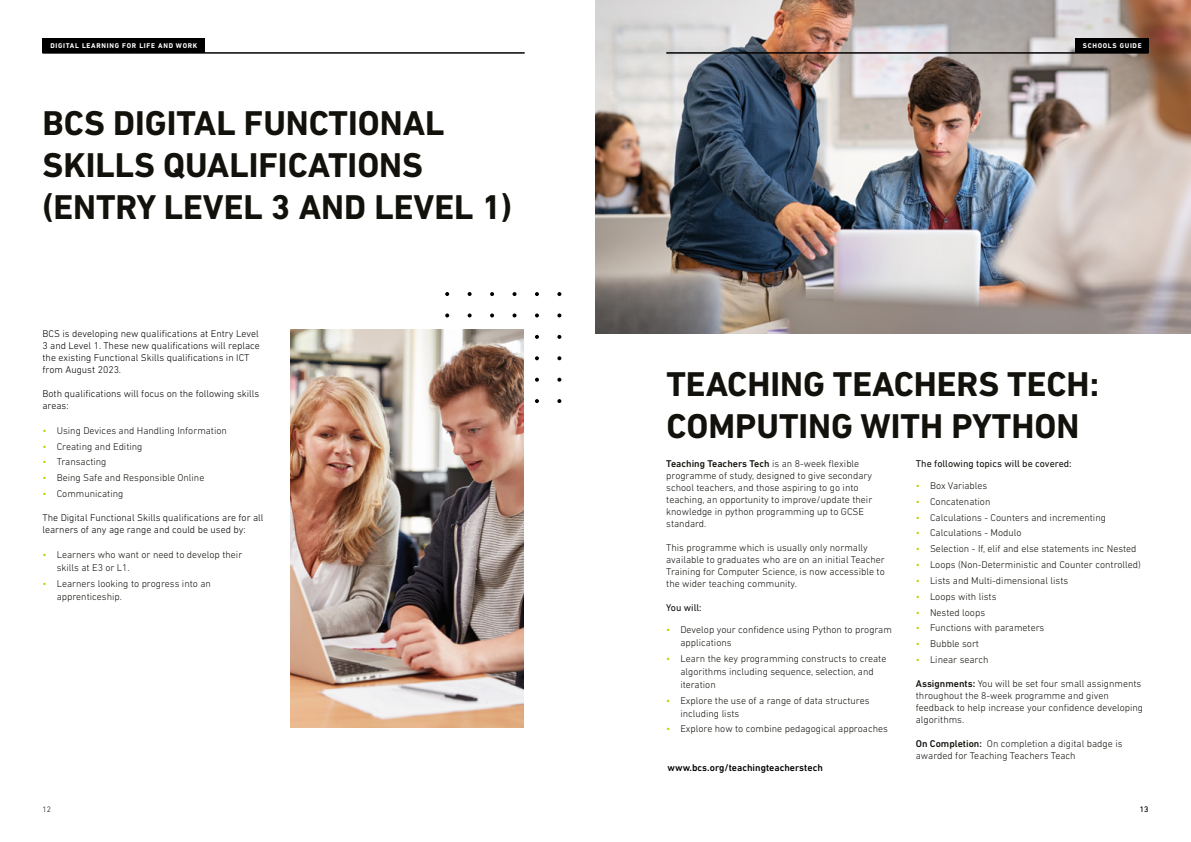
<style>
.page{position:relative;width:1191px;height:842px;background:#fff}
.page>*{position:absolute;margin:0;border:0;box-sizing:border-box;transform-origin:0 0}
.t1{font:700 35px/42px "DIN Next LT Pro";color:#12110c}
.t2{font:300 10px/12px "DIN Next LT Pro";color:#12110c}
.t3{font:300 10px/12px "DIN Next LT Pro";color:#000}
.t4{font:10px "DIN Next LT Pro";color:#12110c}
.t5{font:500 10px "DIN Next LT Pro";color:#000}
.t6{font:300 8px "DIN Next LT Pro";color:#000}
.t7{font:700 7px "DIN Next LT Pro";letter-spacing:.1em;color:#fff}
.s1{color:#bccf00}
.s2{font-weight:500}
</style>
<div class="page">
<svg style="left:445px;top:292px;width:4px;height:4px"></svg>
<svg style="left:445px;top:313px;width:4px;height:4px"></svg>
<svg style="left:467px;top:292px;width:4px;height:4px"></svg>
<svg style="left:467px;top:313px;width:4px;height:4px"></svg>
<svg style="left:490px;top:292px;width:4px;height:4px"></svg>
<svg style="left:490px;top:313px;width:4px;height:4px"></svg>
<svg style="left:512px;top:292px;width:4px;height:4px"></svg>
<svg style="left:512px;top:313px;width:4px;height:4px"></svg>
<svg style="left:535px;top:292px;width:4px;height:4px"></svg>
<svg style="left:535px;top:378px;width:4px;height:4px"></svg>
<svg style="left:535px;top:335px;width:4px;height:4px"></svg>
<svg style="left:535px;top:313px;width:4px;height:4px"></svg>
<svg style="left:535px;top:399px;width:4px;height:4px"></svg>
<svg style="left:535px;top:356px;width:4px;height:4px"></svg>
<svg style="left:557px;top:292px;width:4px;height:4px"></svg>
<svg style="left:557px;top:378px;width:4px;height:4px"></svg>
<svg style="left:557px;top:335px;width:4px;height:4px"></svg>
<svg style="left:557px;top:313px;width:4px;height:4px"></svg>
<svg style="left:557px;top:399px;width:4px;height:4px"></svg>
<svg style="left:557px;top:356px;width:4px;height:4px"></svg>
<img style="left:291px;top:329px;width:232px;height:398px">
<img style="left:595px;top:0;width:596px;height:333px">
<div style="left:43px;top:38px;width:162px;height:14px;background:#000"></div>
<div style="left:1075px;top:38px;width:73px;height:14px;background:#000"></div>
<hr style="left:43px;top:52px;width:481px;height:1px;background:#000">
<hr style="left:666px;top:52px;width:482px;height:1px;background:#000">
<p class="t7" style="left:50px;top:41px;width:148px">DIGITAL LEARNING FOR LIFE AND WORK</p>
<p class="t7" style="left:1082px;top:41px;width:60px">SCHOOLS GUIDE</p>
<h1 class="t1" style="left:43px;top:102px;width:471px">BCS DIGITAL FUNCTIONAL<br>SKILLS QUALIFICATIONS (ENTRY LEVEL 3 AND LEVEL 1)</h1>
<p class="t3" style="left:43px;top:327px;width:219px">BCS is developing new qualifications at Entry Level 3 and Level 1. These new qualifications will replace the existing Functional Skills qualifications in ICT from August 2023.</p>
<p class="t3" style="left:43px;top:387px;width:218px">Both qualifications will focus on the following skills areas:</p>
<p class="t2" style="left:43px;top:424px;width:186px"><span class="s1">•</span> Using Devices and Handling Information</p>
<p class="t2" style="left:43px;top:440px;width:101px"><span class="s1">•</span> Creating and Editing</p>
<p class="t2" style="left:43px;top:456px;width:65px"><span class="s1">•</span> Transacting</p>
<p class="t2" style="left:43px;top:472px;width:163px"><span class="s1">•</span> Being Safe and Responsible Online</p>
<p class="t2" style="left:43px;top:487px;width:82px"><span class="s1">•</span> Communicating</p>
<p class="t3" style="left:43px;top:511px;width:222px">The Digital Functional Skills qualifications are for all learners of any age range and could be used by:</p>
<p class="t2" style="left:57px;top:548px;width:187px;line-height:13px;text-indent:-14px"><span class="s1">•</span> Learners who want or need to develop their skills at E3 or L1.</p>
<p class="t2" style="left:57px;top:577px;width:156px;line-height:13px;text-indent:-14px"><span class="s1">•</span> Learners looking to progress into an apprenticeship.</p>
<p class="t6" style="left:43px;top:805px;width:10px">12</p>
<h1 class="t1" style="left:666px;top:362px;width:434px">TEACHING TEACHERS TECH:<br>COMPUTING WITH PYTHON</h1>
<p class="t2" style="left:666px;top:458px;width:207px"><span class="s2">Teaching Teachers Tech</span> is an 8-week flexible programme of study, designed to give secondary school teachers, and those aspiring to go into teaching, an opportunity to improve/update their knowledge in python programming up to GCSE standard.</p>
<p class="t2" style="left:666px;top:542px;width:220px">This programme which is usually only normally available to graduates who are on an initial Teacher Training for Computer Science, is now accessible to the wider teaching community.</p>
<p class="t4" style="left:666px;top:602px;width:37px">You will:</p>
<p class="t2" style="left:680px;top:623px;width:213px;line-height:13px;text-indent:-14px"><span class="s1">•</span> Develop your confidence using Python to program applications</p>
<p class="t2" style="left:680px;top:652px;width:207px;line-height:13px;text-indent:-14px"><span class="s1">•</span> Learn the key programming constructs to create algorithms including sequence, selection, and iteration</p>
<p class="t2" style="left:680px;top:693px;width:191px;line-height:13px;text-indent:-14px"><span class="s1">•</span> Explore the use of a range of data structures including lists</p>
<p class="t2" style="left:666px;top:723px;width:223px"><span class="s1">•</span> Explore how to combine pedagogical approaches</p>
<p class="t4" style="left:916px;top:458px;width:157px">The following topics will be covered:</p>
<p class="t2" style="left:916px;top:479px;width:73px"><span class="s1">•</span> Box Variables</p>
<p class="t2" style="left:916px;top:495px;width:76px"><span class="s1">•</span> Concatenation</p>
<p class="t2" style="left:916px;top:511px;width:192px"><span class="s1">•</span> Calculations - Counters and incrementing</p>
<p class="t2" style="left:916px;top:527px;width:107px"><span class="s1">•</span> Calculations - Modulo</p>
<p class="t2" style="left:916px;top:543px;width:222px"><span class="s1">•</span> Selection - If, elif and else statements inc Nested</p>
<p class="t2" style="left:916px;top:558px;width:226px"><span class="s1">•</span> Loops (Non-Deterministic and Counter controlled)</p>
<p class="t2" style="left:916px;top:574px;width:154px"><span class="s1">•</span> Lists and Multi-dimensional lists</p>
<p class="t2" style="left:916px;top:590px;width:82px"><span class="s1">•</span> Loops with lists</p>
<p class="t2" style="left:916px;top:606px;width:71px"><span class="s1">•</span> Nested loops</p>
<p class="t2" style="left:916px;top:622px;width:130px"><span class="s1">•</span> Functions with parameters</p>
<p class="t2" style="left:916px;top:638px;width:65px"><span class="s1">•</span> Bubble sort</p>
<p class="t2" style="left:916px;top:653px;width:74px"><span class="s1">•</span> Linear search</p>
<p class="t2" style="left:916px;top:677px;width:229px"><span class="s2">Assignments:</span> You will be set four small assignments throughout the 8-week programme and given feedback to help increase your confidence developing algorithms.</p>
<p class="t2" style="left:916px;top:737px;width:208px"><span class="s2">On Completion:</span> On completion a digital badge is awarded for Teaching Teachers Teach</p>
<p class="t5" style="left:667px;top:762px;width:157px">www.bcs.org/teachingteacherstech</p>
<p class="t6" style="left:1140px;top:805px;width:10px">13</p>
</div>
